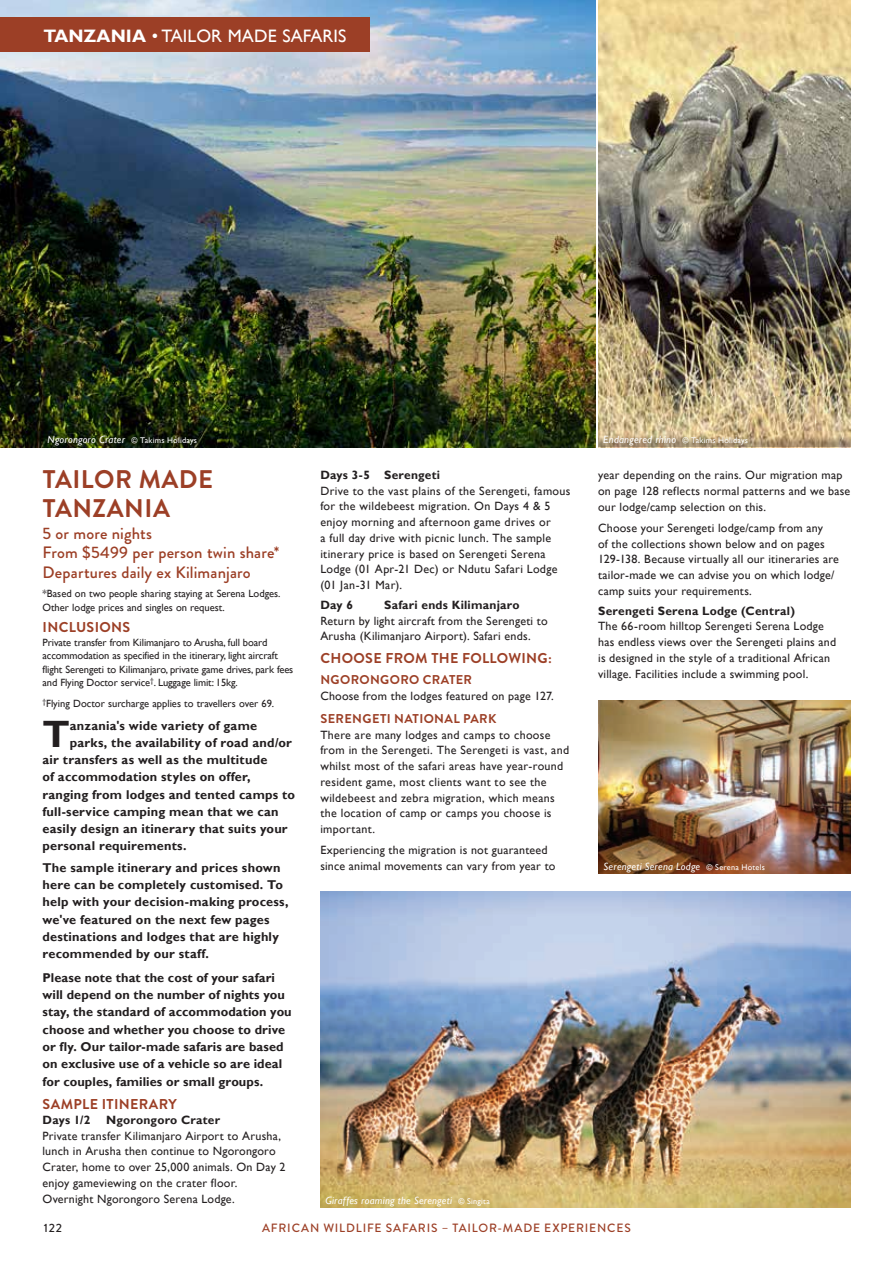
<style>
.page{position:relative;width:893px;height:1263px;background:#fff}
.page>*{position:absolute;margin:0;border:0;box-sizing:border-box;transform-origin:0 0}
.Intro_Text_Drop_Cap{font:700 38.1px "Gill Sans";color:#231f20}
.Heading{font:700 25.5px/28.5px "Brandon Grotesque";letter-spacing:.02em;color:#9c3f26}
.Banner_Heading{font:18px "Gill Sans";letter-spacing:.005em;color:#fff}
.Itinerary_Heading{font:500 16.5px/19.5px "Brandon Grotesque";letter-spacing:.01em;color:#9c3f26}
.Section_Heading{font:700 14.25px "Brandon Grotesque";letter-spacing:.02em;color:#9c3f26}
.Intro_Text_no_cap{font:700 12.75px/17.4px "Gill Sans";letter-spacing:.01em;color:#231f20}
.Intro_Text_Drop_Cap-2{font:700 12.75px "Gill Sans";letter-spacing:.015em;color:#231f20}
.Section_Heading-2{font:700 12.75px "Brandon Grotesque";letter-spacing:.03em;color:#9c3f26}
.Main{font:12px/15.8px "Gill Sans";letter-spacing:.02em;color:#231f20}
.Days_Heading{font:700 12px "Gill Sans";letter-spacing:.02em;color:#231f20}
.t1{font:500 12px "Brandon Grotesque";letter-spacing:.07em;color:#9c3f26}
.t2{font:500 12px "Brandon Grotesque";color:#231f20}
.Inclusions{font:10.5px/13.5px "Gill Sans";letter-spacing:-.01em;color:#231f20}
.Photo_Caption{font:italic 10.5px "Gill Sans";letter-spacing:.02em;color:#fff}
.s1{font-weight:700}
.s2{font-style:normal;font-size:8.25px}
</style>
<div class="page">
<img style="left:598px;top:0;width:252px;height:434px">
<svg style="left:598px;top:434px;width:252px;height:13px;background:#b59e79"></svg>
<img style="left:0;top:0;width:595px;height:447px">
<img style="left:320px;top:892px;width:530px;height:316px">
<div style="left:0;top:18px;width:369px;height:34px;background:#9c3f26"></div>
<img style="left:598px;top:700px;width:253px;height:173px">
<p class="Banner_Heading" style="left:44px;top:25px;width:304px"><span class="s1">TANZANIA</span> • TAILOR MADE SAFARIS</p>
<p class="Photo_Caption" style="left:48px;top:434px;width:151px">Ngorongoro Crater <span class="s2">© Takims Holidays</span></p>
<p class="Photo_Caption" style="left:603px;top:434px;width:146px">Endangered rhino <span class="s2">© Takims Holidays</span></p>
<p class="Heading" style="left:43px;top:466px;width:172px">TAILOR MADE<br>TANZANIA</p>
<p class="Itinerary_Heading" style="left:43px;top:523px;width:238px">5 or more nights<br>From $5499 per person twin share*<br>Departures daily ex Kilimanjaro</p>
<p class="Inclusions" style="left:43px;top:587px;width:240px">*Based on two people sharing staying at Serena Lodges.<br>Other lodge prices and singles on request.</p>
<p class="Section_Heading" style="left:43px;top:618px;width:89px">INCLUSIONS</p>
<p class="Inclusions" style="left:43px;top:636px;width:252px">Private transfer from Kilimanjaro to Arusha, full board accommodation as specified in the itinerary, light aircraft flight Serengeti to Kilimanjaro, private game drives, park fees and Flying Doctor service<sup>†</sup>. Luggage limit: 15kg.</p>
<p class="Inclusions" style="left:43px;top:697px;width:233px"><sup>†</sup>Flying Doctor surcharge applies to travellers over 69.</p>
<p class="Intro_Text_Drop_Cap" style="left:43px;top:711px;width:29px">T</p>
<p class="Intro_Text_Drop_Cap-2" style="left:70px;top:718px;width:189px">anzania's wide variety of game</p>
<p class="Days_Heading" style="left:320px;top:468px;width:121px">Days 3-5 Serengeti</p>
<p class="Main" style="left:320px;top:483px;width:252px">Drive to the vast plains of the Serengeti, famous for the wildebeest migration. On Days 4 &amp; 5 enjoy morning and afternoon game drives or<br>a full day drive with picnic lunch. The sample itinerary price is based on Serengeti Serena Lodge (01 Apr-21 Dec) or Ndutu Safari Lodge (01 Jan-31 Mar).</p>
<p class="Days_Heading" style="left:320px;top:598px;width:34px">Day 6</p>
<p class="Days_Heading" style="left:384px;top:598px;width:137px">Safari ends Kilimanjaro</p>
<p class="Main" style="left:320px;top:613px;width:229px">Return by light aircraft from the Serengeti to<br>Arusha (Kilimanjaro Airport). Safari ends.</p>
<p class="Section_Heading" style="left:320px;top:648px;width:233px">CHOOSE FROM THE FOLLOWING:</p>
<p class="Section_Heading-2" style="left:320px;top:671px;width:153px">NGORONGORO CRATER</p>
<p class="Main" style="left:320px;top:688px;width:235px">Choose from the lodges featured on page 127.</p>
<p class="Section_Heading-2" style="left:320px;top:709px;width:178px">SERENGETI NATIONAL PARK</p>
<p class="Main" style="left:320px;top:727px;width:250px">There are many lodges and camps to choose from in the Serengeti. The Serengeti is vast, and whilst most of the safari areas have year-round resident game, most clients want to see the wildebeest and zebra migration, which means the location of camp or camps you choose is important.</p>
<p class="Main" style="left:320px;top:842px;width:237px">Experiencing the migration is not guaranteed since animal movements can vary from year to</p>
<p class="Main" style="left:598px;top:468px;width:254px">year depending on the rains. Our migration map on page 128 reflects normal patterns and we base our lodge/camp selection on this.</p>
<p class="Main" style="left:598px;top:520px;width:242px">Choose your Serengeti lodge/camp from any<br>of the collections shown below and on pages 129-138. Because virtually all our itineraries are tailor-made we can advise you on which lodge/ camp suits your requirements.</p>
<p class="Days_Heading" style="left:598px;top:603px;width:198px">Serengeti Serena Lodge (Central)</p>
<p class="Main" style="left:598px;top:619px;width:239px">The 66-room hilltop Serengeti Serena Lodge has endless views over the Serengeti plains and is designed in the style of a traditional African village. Facilities include a swimming pool.</p>
<p class="Intro_Text_Drop_Cap-2" style="left:70px;top:735px;width:224px">parks, the availability of road and/or</p>
<p class="Intro_Text_Drop_Cap-2" style="left:43px;top:752px;width:226px">air transfers as well as the multitude</p>
<p class="Intro_Text_Drop_Cap-2" style="left:43px;top:769px;width:210px">of accommodation styles on offer,</p>
<p class="Intro_Text_Drop_Cap-2" style="left:43px;top:787px;width:254px">ranging from lodges and tented camps to</p>
<p class="Intro_Text_Drop_Cap-2" style="left:43px;top:804px;width:238px">full-service camping mean that we can</p>
<p class="Intro_Text_Drop_Cap-2" style="left:43px;top:821px;width:247px">easily design an itinerary that suits your</p>
<p class="Intro_Text_Drop_Cap-2" style="left:43px;top:838px;width:146px">personal requirements.</p>
<p class="Intro_Text_no_cap" style="left:43px;top:859px;width:247px">The sample itinerary and prices shown here can be completely customised. To help with your decision-making process, we've featured on the next few pages destinations and lodges that are highly recommended by our staff.</p>
<p class="Intro_Text_no_cap" style="left:43px;top:969px;width:251px">Please note that the cost of your safari will depend on the number of nights you stay, the standard of accommodation you choose and whether you choose to drive or fly. Our tailor-made safaris are based on exclusive use of a vehicle so are ideal for couples, families or small groups.</p>
<p class="Section_Heading" style="left:43px;top:1094px;width:136px">SAMPLE ITINERARY</p>
<p class="Days_Heading" style="left:43px;top:1112px;width:49px">Days 1/2</p>
<p class="Days_Heading" style="left:106px;top:1112px;width:115px">Ngorongoro Crater</p>
<p class="Main" style="left:43px;top:1128px;width:245px">Private transfer Kilimanjaro Airport to Arusha, lunch in Arusha then continue to Ngorongoro Crater, home to over 25,000 animals. On Day 2 enjoy gameviewing on the crater floor.<br>Overnight Ngorongoro Serena Lodge.</p>
<p class="Photo_Caption" style="left:604px;top:860px;width:163px">Serengeti Serena Lodge <span class="s2">© Serena Hotels</span></p>
<p class="Photo_Caption" style="left:325px;top:1195px;width:166px">Giraffes roaming the Serengeti <span class="s2">© Singita</span></p>
<p class="t2" style="left:44px;top:1220px;width:20px">122</p>
<p class="t1" style="left:262px;top:1220px;width:370px">AFRICAN WILDLIFE SAFARIS – TAILOR-MADE EXPERIENCES</p>
</div>
